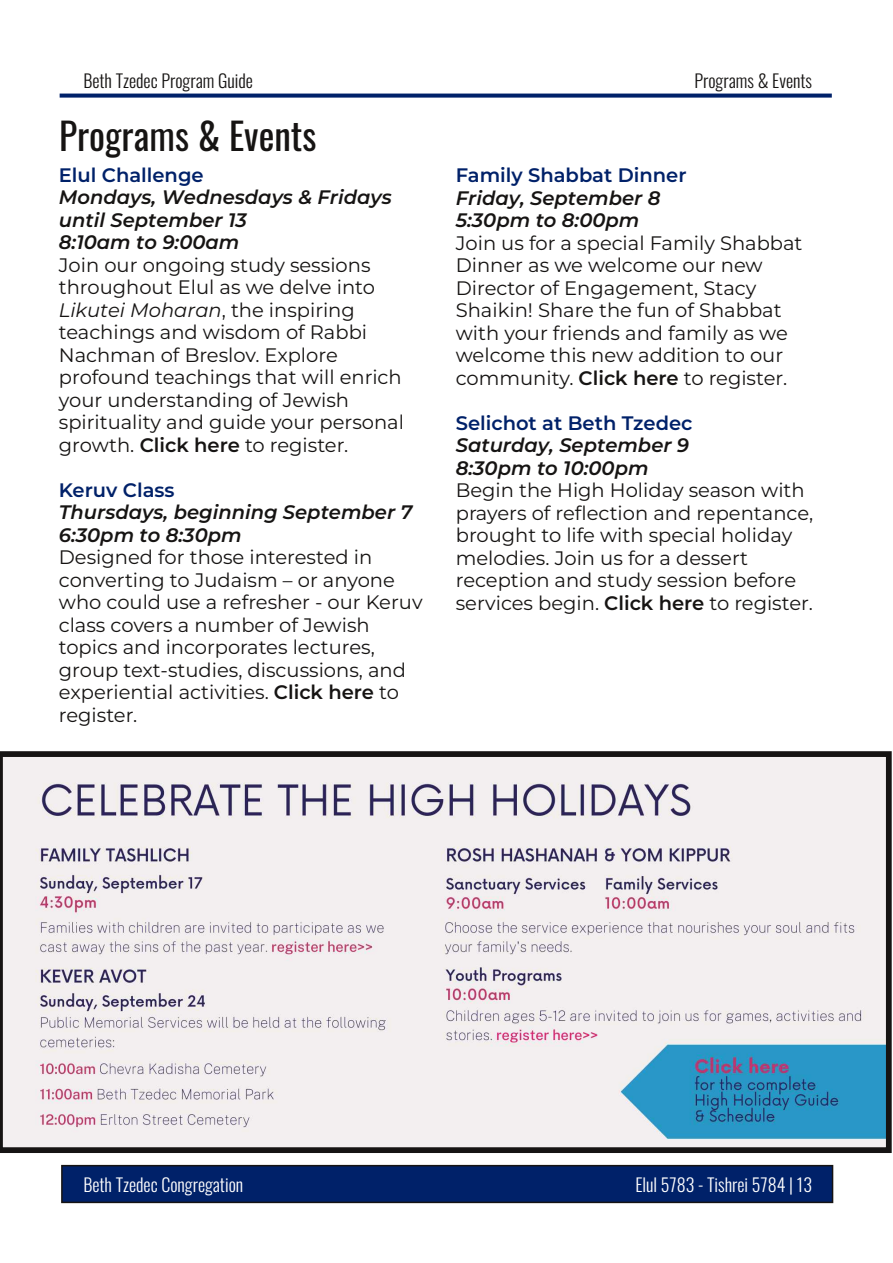
<style>
.page{position:relative;width:893px;height:1263px;background:#fff}
.page>*{position:absolute;margin:0;border:0;box-sizing:border-box;transform-origin:0 0}
.t1{font:37.5px "Oswald";color:#161413}
.t2{font:19.5px/22.5px "Montserrat";color:#161413}
.t3{font:italic 600 19.5px/22.5px "Montserrat";color:#161413}
.t4{font:600 19.5px "Montserrat";color:#002169}
.t5{font:300 18px "Oswald";color:#fff}
.t6{font:300 18px "Oswald";color:#161413}
.s1{font-style:italic}
.s2{font-weight:600}
</style>
<div class="page">
<div style="left:62px;top:1165px;width:770px;height:37px;background:#002169"></div>
<div style="left:61px;top:1165px;width:772px;height:38px;border:2px solid #161413"></div>
<div style="left:60px;top:94px;width:772px;height:4px;border:2px solid #002169"></div>
<svg style="left:0;top:751px;width:892px;height:402px"></svg>
<p class="t6" style="left:83px;top:67px;width:171px">Beth Tzedec Program Guide</p>
<h1 class="t1" style="left:59px;top:107px;width:259px">Programs &amp; Events</h1>
<p class="t4" style="left:59px;top:163px;width:146px">Elul Challenge</p>
<p class="t3" style="left:59px;top:186px;width:334px">Mondays, Wednesdays &amp; Fridays until September 13<br>8:10am to 9:00am</p>
<p class="t2" style="left:59px;top:253px;width:347px">Join our ongoing study sessions throughout Elul as we delve into<br><span class="s1">Likutei Moharan</span>, the inspiring teachings and wisdom of Rabbi<br>Nachman of Breslov. Explore profound teachings that will enrich your understanding of Jewish spirituality and guide your personal growth. <span class="s2">Click here</span> to register.</p>
<p class="t4" style="left:59px;top:478px;width:117px">Keruv Class</p>
<p class="t3" style="left:59px;top:501px;width:355px">Thursdays, beginning September 7<br>6:30pm to 8:30pm</p>
<p class="t2" style="left:59px;top:546px;width:365px">Designed for those interested in converting to Judaism – or anyone who could use a refresher - our Keruv class covers a number of Jewish topics and incorporates lectures, group text-studies, discussions, and experiential activities. <span class="s2">Click here</span> to register.</p>
<p class="t6" style="left:694px;top:67px;width:119px">Programs &amp; Events</p>
<p class="t4" style="left:456px;top:163px;width:232px">Family Shabbat Dinner</p>
<p class="t3" style="left:456px;top:186px;width:206px">Friday, September 8<br>5:30pm to 8:00pm</p>
<p class="t2" style="left:456px;top:231px;width:348px">Join us for a special Family Shabbat<br>Dinner as we welcome our new<br>Director of Engagement, Stacy<br>Shaikin! Share the fun of Shabbat with your friends and family as we welcome this new addition to our community. <span class="s2">Click here</span> to register.</p>
<p class="t4" style="left:456px;top:411px;width:238px">Selichot at Beth Tzedec</p>
<p class="t3" style="left:456px;top:434px;width:235px">Saturday, September 9<br>8:30pm to 10:00pm</p>
<p class="t2" style="left:456px;top:479px;width:359px">Begin the High Holiday season with prayers of reflection and repentance, brought to life with special holiday melodies. Join us for a dessert reception and study session before services begin. <span class="s2">Click here</span> to register.</p>
<p class="t5" style="left:83px;top:1170px;width:161px">Beth Tzedec Congregation</p>
<p class="t5" style="left:635px;top:1170px;width:178px">Elul 5783 - Tishrei 5784 | 13</p>
</div>
